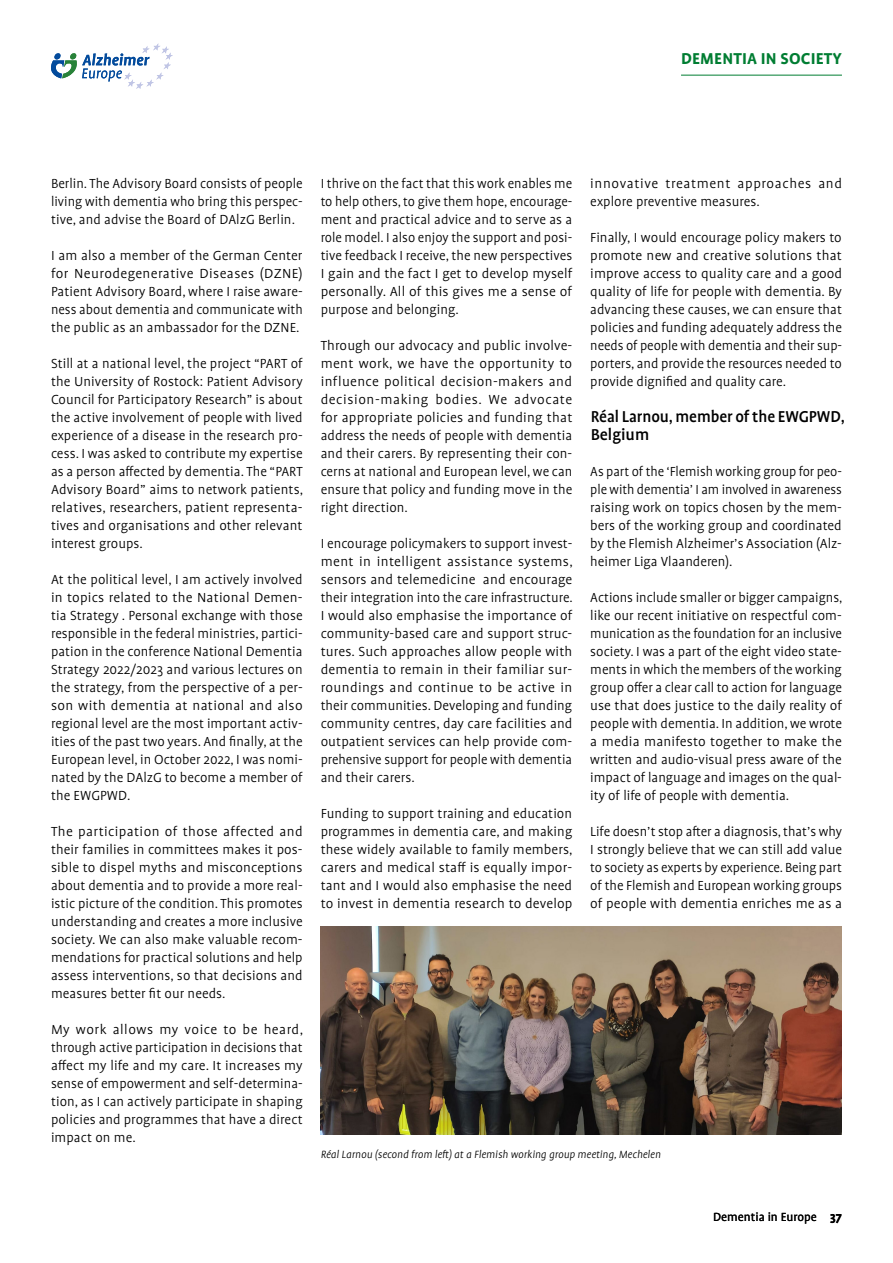
<style>
.page{position:relative;width:893px;height:1263px;background:#fff}
.page>*{position:absolute;margin:0;border:0;box-sizing:border-box;transform-origin:0 0}
.H4_green{font:500 18px/18px "Profile Pro";letter-spacing:-.005em;color:#000}
.t1{font:700 18px "Profile Pro";letter-spacing:.01em;color:#007d32}
.Body{font:300 15px/18px "Profile Pro";letter-spacing:.005em;color:#000;text-align:justify}
.Body-2{font:300 15px/18px "Profile Pro";letter-spacing:.03em;color:#000}
.t2{font:13.5px "Profile Pro";color:#000}
.t3{font:italic 300 12px "Profile Pro";color:#000}
.s1{font-weight:700}
</style>
<div class="page">
<hr style="left:681px;top:75px;width:161px;height:1px;background:#007d32">
<svg style="left:51px;top:43px;width:122px;height:46px"></svg>
<img style="left:321px;top:927px;width:521px;height:208px">
<p class="t1" style="left:681px;top:48px;width:162px">DEMENTIA IN SOCIETY</p>
<p class="Body" style="left:51px;top:175px;width:253px">Berlin. The Advisory Board consists of people living with dementia who bring this perspec&shy;tive, and advise the Board of DAlzG Berlin.</p>
<p class="Body" style="left:51px;top:247px;width:253px">I am also a member of the German Center for Neurodegenerative Diseases (DZNE)<br>Patient Advisory Board, where I raise aware&shy;ness about dementia and communicate with the public as an ambassador for the DZNE.</p>
<p class="Body" style="left:51px;top:355px;width:254px">Still at a national level, the project “PART of the University of Rostock: Patient Advisory Council for Participatory Research” is about the active involvement of people with lived experience of a disease in the research pro&shy;cess. I was asked to contribute my expertise as a person affected by dementia. The “PART Advisory Board” aims to network patients, relatives, researchers, patient representa&shy;tives and organisations and other relevant interest groups.</p>
<p class="Body" style="left:51px;top:571px;width:253px">At the political level, I am actively involved in topics related to the National Demen&shy;tia Strategy . Personal exchange with those responsible in the federal ministries, partici&shy;pation in the conference National Dementia Strategy 2022/2023 and various lectures on the strategy, from the perspective of a per&shy;son with dementia at national and also regional level are the most important activ&shy;ities of the past two years. And finally, at the European level, in October 2022, I was nomi&shy;nated by the DAlzG to become a member of the EWGPWD.</p>
<p class="Body" style="left:51px;top:823px;width:253px">The participation of those affected and their families in committees makes it pos&shy;sible to dispel myths and misconceptions about dementia and to provide a more real&shy;istic picture of the condition. This promotes understanding and creates a more inclusive society. We can also make valuable recom&shy;mendations for practical solutions and help assess interventions, so that decisions and measures better fit our needs.</p>
<p class="Body" style="left:51px;top:1021px;width:254px">My work allows my voice to be heard, through active participation in decisions that affect my life and my care. It increases my sense of empowerment and self-determina&shy;tion, as I can actively participate in shaping policies and programmes that have a direct impact on me.</p>
<p class="Body" style="left:321px;top:175px;width:253px">I thrive on the fact that this work enables me to help others, to give them hope, encourage&shy;ment and practical advice and to serve as a role model. I also enjoy the support and posi&shy;tive feedback I receive, the new perspectives I gain and the fact I get to develop myself personally. All of this gives me a sense of purpose and belonging.</p>
<p class="Body" style="left:321px;top:337px;width:253px">Through our advocacy and public involve&shy;ment work, we have the opportunity to influence political decision-makers and decision-making bodies. We advocate for appropriate policies and funding that address the needs of people with dementia and their carers. By representing their con&shy;cerns at national and European level, we can ensure that policy and funding move in the right direction.</p>
<p class="Body" style="left:321px;top:535px;width:254px">I encourage policymakers to support invest&shy;ment in intelligent assistance systems, sensors and telemedicine and encourage their integration into the care infrastructure.<br>I would also emphasise the importance of community-based care and support struc&shy;tures. Such approaches allow people with dementia to remain in their familiar sur&shy;roundings and continue to be active in their communities. Developing and funding community centres, day care facilities and outpatient services can help provide com&shy;prehensive support for people with dementia and their carers.</p>
<p class="Body" style="left:321px;top:805px;width:253px">Funding to support training and education programmes in dementia care, and making these widely available to family members, carers and medical staff is equally impor&shy;tant and I would also emphasise the need to invest in dementia research to develop</p>
<p class="Body-2" style="left:590px;top:175px;width:253px">innovative treatment approaches and explore preventive measures.</p>
<p class="Body" style="left:590px;top:229px;width:253px">Finally, I would encourage policy makers to promote new and creative solutions that improve access to quality care and a good quality of life for people with dementia. By advancing these causes, we can ensure that policies and funding adequately address the needs of people with dementia and their sup&shy;porters, and provide the resources needed to provide dignified and quality care.</p>
<p class="H4_green" style="left:591px;top:408px;width:256px">Réal Larnou, member of the EWGPWD,<br>Belgium</p>
<p class="Body" style="left:590px;top:463px;width:253px">As part of the ‘Flemish working group for peo&shy;ple with dementia’ I am involved in awareness raising work on topics chosen by the mem&shy;bers of the working group and coordinated by the Flemish Alzheimer’s Association (Alz&shy;heimer Liga Vlaanderen).</p>
<p class="Body" style="left:590px;top:589px;width:254px">Actions include smaller or bigger campaigns, like our recent initiative on respectful com&shy;munication as the foundation for an inclusive society. I was a part of the eight video state&shy;ments in which the members of the working group offer a clear call to action for language use that does justice to the daily reality of people with dementia. In addition, we wrote a media manifesto together to make the written and audio-visual press aware of the impact of language and images on the qual&shy;ity of life of people with dementia.</p>
<p class="Body" style="left:590px;top:823px;width:253px">Life doesn’t stop after a diagnosis, that’s why I strongly believe that we can still add value to society as experts by experience. Being part of the Flemish and European working groups of people with dementia enriches me as a</p>
<p class="t3" style="left:321px;top:1148px;width:342px">Réal Larnou (second from left) at a Flemish working group meeting, Mechelen</p>
<p class="t2" style="left:713px;top:1210px;width:130px">Dementia in Europe <span class="s1">37</span></p>
</div>
